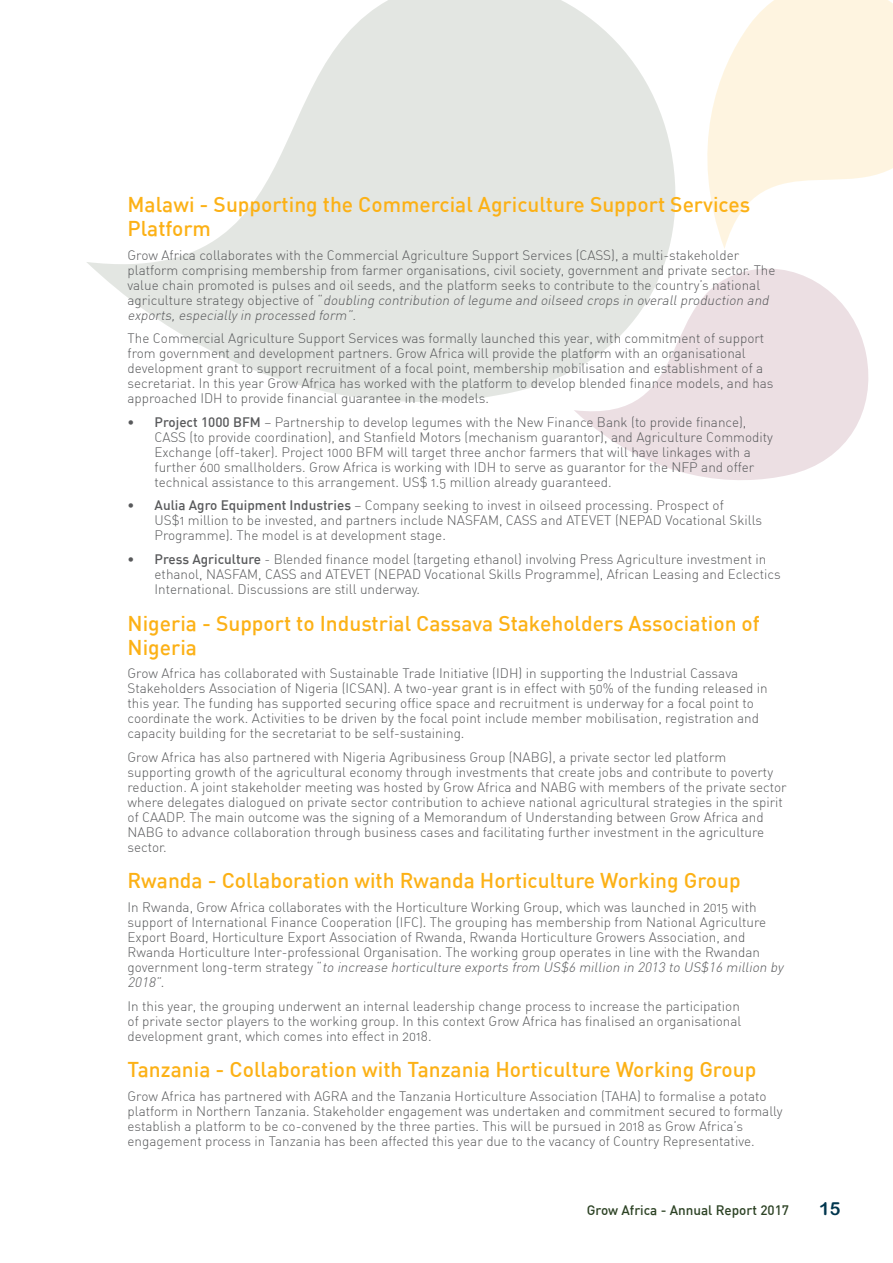
<style>
.page{position:relative;width:893px;height:1263px;background:#fff}
.page>*{position:absolute;margin:0;border:0;box-sizing:border-box;transform-origin:0 0}
.t1{font:500 21px/24px "DIN";color:#fcb116}
.t2{font:700 18px "Arial Rounded";color:#00364e}
.t3{font:13.5px/15px "DIN Light Alternate";color:#58595b}
.t4{font:italic 300 13.5px/15px "DIN";color:#58595b}
.t5{font:500 13.5px "DIN";color:#2c4224}
.s1{font-family:"DIN Light Alternate";font-weight:400;font-style:normal}
.s2{font-family:"DIN";font-weight:500}
</style>
<div class="page">
<svg style="left:87px;top:0;width:589px;height:402px;fill:#e3e6e2"></svg>
<svg style="left:574px;top:260px;width:295px;height:220px;fill:#ecdfe3"></svg>
<svg style="left:707px;top:0;width:186px;height:248px;fill:#fef4e0"></svg>
<h1 class="t1" style="left:128px;top:192px;width:624px">Malawi - Supporting the Commercial Agriculture Support Services<br>Platform</h1>
<p class="t3" style="left:128px;top:247px;width:649px">Grow Africa collaborates with the Commercial Agriculture Support Services (CASS), a multi-stakeholder platform comprising membership from farmer organisations, civil society, government and private sector. The value chain promoted is pulses and oil seeds, and the platform seeks to contribute to the country’s national</p>
<p class="t4" style="left:128px;top:292px;width:646px"><span class="s1">a g ri c u lt u re st ra t e g y o bj e ct ive o f “</span> doubling contribution oflegume and oilseed crops in overallproduction and exports,especially in processed form”.</p>
<p class="t3" style="left:128px;top:331px;width:648px">The Commercial Agriculture Support Services was formally launched this year, with commitment of support from government and development partners. Grow Africa will provide the platform with an organisational development grant to support recruitment of a focal point, membership mobilisation and establishment of a secretariat. In this year Grow Africa has worked with the platform to develop blended finance models, and has approached IDH to provide financial guarantee in the models.</p>
<p class="t3" style="left:155px;top:414px;width:620px;text-indent:-27px"><span class="s2">• Project 1000 BFM</span> – Partnership to develop legumes with the New Finance Bank (to provide finance), CASS (to provide coordination), and Stanfield Motors (mechanism guarantor), and Agriculture Commodity Exchange (off-taker). Project 1000 BFM will target three anchor farmers that will have linkages with a further 600 smallholders. Grow Africa is working with IDH to serve as guarantor for the NFP and offer technical assistance to this arrangement. US$ 1.5 million already guaranteed.</p>
<p class="t3" style="left:155px;top:498px;width:609px;text-indent:-27px"><span class="s2">• Aulia Agro Equipment Industries</span> – Company seeking to invest in oilseed processing. Prospect of<br>US$1 million to be invested, and partners include NASFAM, CASS and ATEVET (NEPAD Vocational Skills<br>Programme). The model is at development stage.</p>
<p class="t3" style="left:155px;top:551px;width:628px;text-indent:-27px"><span class="s2">• Press Agriculture</span> - Blended finance model (targeting ethanol) involving Press Agriculture investment in ethanol, NASFAM, CASS and ATEVET (NEPAD Vocational Skills Programme), African Leasing and Eclectics<br>International. Discussions are still underway.</p>
<h1 class="t1" style="left:128px;top:610px;width:634px">Nigeria - Support to Industrial Cassava Stakeholders Association of<br>Nigeria</h1>
<p class="t3" style="left:128px;top:666px;width:642px">Grow Africa has collaborated with Sustainable Trade Initiative (IDH) in supporting the Industrial Cassava Stakeholders Association of Nigeria (ICSAN). A two-year grant is in effect with 50% of the funding released in this year. The funding has supported securing office space and recruitment is underway for a focal point to coordinate the work. Activities to be driven by the focal point include member mobilisation, registration and capacity building for the secretariat to be self-sustaining.</p>
<p class="t3" style="left:128px;top:749px;width:661px">Grow Africa has also partnered with Nigeria Agribusiness Group (NABG), a private sector led platform supporting growth of the agricultural economy through investments that create jobs and contribute to poverty reduction. A joint stakeholder meeting was hosted by Grow Africa and NABG with members of the private sector where delegates dialogued on private sector contribution to achieve national agricultural strategies in the spirit of CAADP. The main outcome was the signing of a Memorandum of Understanding between Grow Africa and NABG to advance collaboration through business cases and facilitating further investment in the agriculture sector.</p>
<h1 class="t1" style="left:128px;top:868px;width:615px">Rwanda - Collaboration with Rwanda Horticulture Working Group</h1>
<p class="t3" style="left:128px;top:899px;width:640px">In Rwanda, Grow Africa collaborates with the Horticulture Working Group, which was launched in 2015 with support of International Finance Cooperation (IFC). The grouping has membership from National Agriculture Export Board, Horticulture Export Association of Rwanda, Rwanda Horticulture Growers Association, and Rwanda Horticulture Inter-professional Organisation. The working group operates in line with the Rwandan</p>
<p class="t4" style="left:128px;top:959px;width:660px"><span class="s1">g ove r n m e n t lo n g - t e r m st ra t e g y “</span> to increase horticulture exports from US$6 million in 2013 to US$16 million by<br>2018”<span class="s1">.</span></p>
<p class="t3" style="left:128px;top:998px;width:615px;text-align:justify">In this year, the grouping underwent an internal leadership change process to increase the participation of private sector players to the working group. In this context Grow Africa has finalised an organisational development grant, which comes into effect in 2018.</p>
<h1 class="t1" style="left:128px;top:1057px;width:630px">Tanzania - Collaboration with Tanzania Horticulture Working Group</h1>
<p class="t3" style="left:128px;top:1088px;width:656px">Grow Africa has partnered with AGRA and the Tanzania Horticulture Association (TAHA) to formalise a potato platform in Northern Tanzania. Stakeholder engagement was undertaken and commitment secured to formally establish a platform to be co-convened by the three parties. This will be pursued in 2018 as Grow Africa’s engagement process in Tanzania has been affected this year due to the vacancy of Country Representative.</p>
<p class="t5" style="left:587px;top:1201px;width:204px">Grow Africa - Annual Report 2017</p>
<h2 class="t2" style="left:819px;top:1198px;width:23px">15</h2>
</div>
